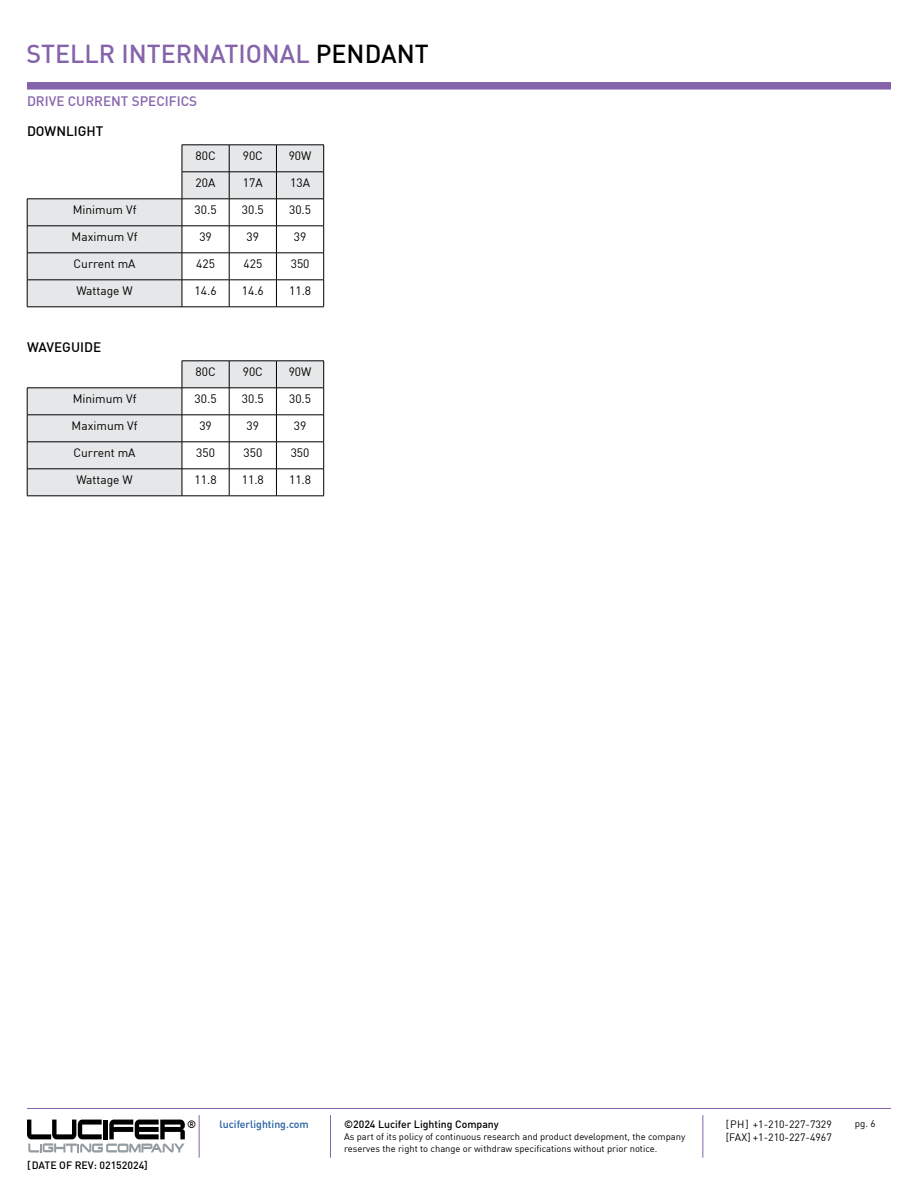
<style>
.page{position:relative;width:918px;height:1188px;background:#fff}
.page>*{position:absolute;margin:0;border:0;box-sizing:border-box;transform-origin:0 0}
.t1{font:500 25.5px "DIN";color:#8564ab}
.t2{font:500 13.5px "DIN";color:#8564ab}
.t3{font:500 13.5px "DIN";color:#000}
.t4{font:12px "DIN";color:#000}
.t5{font:500 10.5px "DIN";color:#000}
.t6{font:10.5px "DIN";color:#000}
.t7{font:500 10.5px "DIN";color:#215e9e}
.t8{font:9.75px "DIN";color:#000}
.t9{font:9.3px/12px "DIN";color:#000}
.s1{color:#000}
</style>
<div class="page">
<hr style="left:27px;top:1108px;width:864px;height:1px;background:#8564ab">
<hr style="left:199px;top:1115px;width:1px;height:43px;background:#8564ab">
<hr style="left:330px;top:1115px;width:1px;height:43px;background:#8564ab">
<hr style="left:702px;top:1115px;width:1px;height:43px;background:#8564ab">
<svg style="left:27px;top:1120px;width:158px;height:32px"></svg>
<div style="left:27px;top:82px;width:864px;height:8px;background:#8564ab"></div>
<svg style="left:27px;top:145px;width:296px;height:162px;fill:#e6e7e8"></svg>
<hr style="left:182px;top:145px;width:47px;height:1px;background:#000">
<hr style="left:229px;top:145px;width:47px;height:1px;background:#000">
<hr style="left:276px;top:145px;width:48px;height:1px;background:#000">
<hr style="left:182px;top:172px;width:47px;height:1px;background:#000">
<hr style="left:229px;top:172px;width:47px;height:1px;background:#000">
<hr style="left:276px;top:172px;width:48px;height:1px;background:#000">
<hr style="left:182px;top:199px;width:47px;height:1px;background:#000">
<hr style="left:229px;top:199px;width:47px;height:1px;background:#000">
<hr style="left:276px;top:199px;width:48px;height:1px;background:#000">
<hr style="left:182px;top:226px;width:47px;height:1px;background:#000">
<hr style="left:229px;top:226px;width:47px;height:1px;background:#000">
<hr style="left:276px;top:226px;width:48px;height:1px;background:#000">
<hr style="left:182px;top:253px;width:47px;height:1px;background:#000">
<hr style="left:229px;top:253px;width:47px;height:1px;background:#000">
<hr style="left:276px;top:253px;width:48px;height:1px;background:#000">
<hr style="left:182px;top:280px;width:47px;height:1px;background:#000">
<svg style="left:182px;top:145px;width:1px;height:162px"></svg>
<hr style="left:229px;top:280px;width:47px;height:1px;background:#000">
<svg style="left:229px;top:145px;width:1px;height:162px"></svg>
<hr style="left:276px;top:280px;width:48px;height:1px;background:#000">
<svg style="left:276px;top:146px;width:1px;height:161px"></svg>
<svg style="left:323px;top:145px;width:1px;height:162px"></svg>
<hr style="left:182px;top:307px;width:47px;height:1px;background:#000">
<hr style="left:229px;top:307px;width:47px;height:1px;background:#000">
<hr style="left:276px;top:307px;width:48px;height:1px;background:#000">
<hr style="left:27px;top:199px;width:155px;height:1px;background:#000">
<hr style="left:27px;top:226px;width:155px;height:1px;background:#000">
<hr style="left:27px;top:253px;width:155px;height:1px;background:#000">
<hr style="left:27px;top:280px;width:155px;height:1px;background:#000">
<svg style="left:27px;top:199px;width:1px;height:108px"></svg>
<hr style="left:27px;top:307px;width:155px;height:1px;background:#000">
<hr style="left:182px;top:496px;width:47px;height:1px;background:#000">
<hr style="left:229px;top:496px;width:47px;height:1px;background:#000">
<hr style="left:276px;top:496px;width:48px;height:1px;background:#000">
<svg style="left:27px;top:361px;width:297px;height:135px"></svg>
<hr style="left:27px;top:496px;width:155px;height:1px;background:#000">
<h1 class="t1" style="left:27px;top:38px;width:404px">STELLR INTERNATIONAL <span class="s1">PENDANT</span></h1>
<p class="t2" style="left:27px;top:92px;width:172px">DRIVE CURRENT SPECIFICS</p>
<p class="t3" style="left:27px;top:123px;width:78px">DOWNLIGHT</p>
<p class="t4" style="left:195px;top:148px;width:22px">80C</p>
<p class="t4" style="left:243px;top:148px;width:22px">90C</p>
<p class="t4" style="left:289px;top:148px;width:24px">90W</p>
<p class="t4" style="left:196px;top:175px;width:21px">20A</p>
<p class="t4" style="left:243px;top:175px;width:21px">17A</p>
<p class="t4" style="left:290px;top:175px;width:21px">13A</p>
<p class="t4" style="left:73px;top:202px;width:65px">Minimum Vf</p>
<p class="t4" style="left:195px;top:202px;width:24px">30.5</p>
<p class="t4" style="left:242px;top:202px;width:24px">30.5</p>
<p class="t4" style="left:289px;top:202px;width:24px">30.5</p>
<p class="t4" style="left:72px;top:229px;width:68px">Maximum Vf</p>
<p class="t4" style="left:199px;top:229px;width:14px">39</p>
<p class="t4" style="left:247px;top:229px;width:14px">39</p>
<p class="t4" style="left:294px;top:229px;width:14px">39</p>
<p class="t4" style="left:74px;top:256px;width:64px">Current mA</p>
<p class="t4" style="left:196px;top:256px;width:20px">425</p>
<p class="t4" style="left:243px;top:256px;width:20px">425</p>
<p class="t4" style="left:291px;top:256px;width:20px">350</p>
<p class="t4" style="left:76px;top:283px;width:58px">Wattage W</p>
<p class="t4" style="left:195px;top:283px;width:24px">14.6</p>
<p class="t4" style="left:242px;top:283px;width:24px">14.6</p>
<p class="t4" style="left:289px;top:283px;width:24px">11.8</p>
<p class="t3" style="left:27px;top:339px;width:76px">WAVEGUIDE</p>
<p class="t4" style="left:195px;top:364px;width:22px">80C</p>
<p class="t4" style="left:243px;top:364px;width:22px">90C</p>
<p class="t4" style="left:289px;top:364px;width:24px">90W</p>
<p class="t4" style="left:73px;top:391px;width:65px">Minimum Vf</p>
<p class="t4" style="left:195px;top:391px;width:24px">30.5</p>
<p class="t4" style="left:242px;top:391px;width:24px">30.5</p>
<p class="t4" style="left:289px;top:391px;width:24px">30.5</p>
<p class="t4" style="left:72px;top:418px;width:68px">Maximum Vf</p>
<p class="t4" style="left:199px;top:418px;width:14px">39</p>
<p class="t4" style="left:247px;top:418px;width:14px">39</p>
<p class="t4" style="left:294px;top:418px;width:14px">39</p>
<p class="t4" style="left:74px;top:445px;width:64px">Current mA</p>
<p class="t4" style="left:196px;top:445px;width:20px">350</p>
<p class="t4" style="left:243px;top:445px;width:20px">350</p>
<p class="t4" style="left:291px;top:445px;width:20px">350</p>
<p class="t4" style="left:76px;top:472px;width:58px">Wattage W</p>
<p class="t4" style="left:195px;top:472px;width:24px">11.8</p>
<p class="t4" style="left:242px;top:472px;width:24px">11.8</p>
<p class="t4" style="left:289px;top:472px;width:24px">11.8</p>
<p class="t5" style="left:27px;top:1158px;width:122px">[DATE OF REV: 02152024]</p>
<p class="t5" style="left:187px;top:1117px;width:11px">®</p>
<p class="t7" style="left:220px;top:1117px;width:91px">luciferlighting.com</p>
<p class="t5" style="left:344px;top:1117px;width:156px">©2024 Lucifer Lighting Company</p>
<p class="t9" style="left:344px;top:1130px;width:343px">As part of its policy of continuous research and product development, the company reserves the right to change or withdraw specifications without prior notice.</p>
<p class="t6" style="left:726px;top:1117px;width:108px">[PH] +1-210-227-7329</p>
<p class="t8" style="left:855px;top:1118px;width:22px">pg. 6</p>
<p class="t6" style="left:726px;top:1131px;width:108px">[FAX] +1-210-227-4967</p>
</div>
